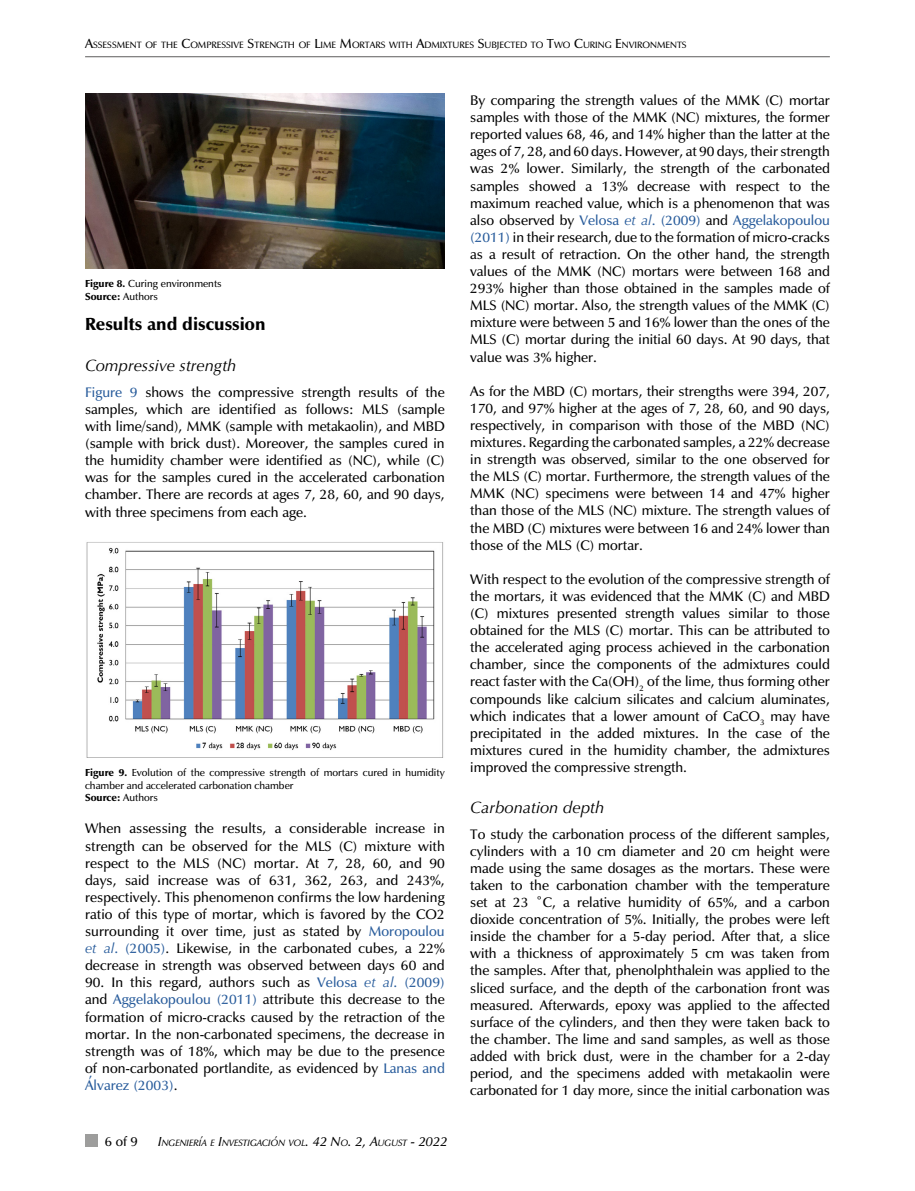
<style>
.page{position:relative;width:915px;height:1191px;background:#fff}
.page>*{position:absolute;margin:0;border:0;box-sizing:border-box;transform-origin:0 0}
.t1{font:700 18px "Epigrafica";color:#000}
.t2{font:italic 16.5px "Optima LT Std";color:#000}
.t3{font:14.25px/17.1px "Epigrafica";color:#000;text-align:justify}
.t4{font:13.5px "Epigrafica";color:#000}
.t5{font:10.5px/12.6px "Epigrafica";color:#000}
.t6{font:9.45px "Epigrafica";color:#000}
.t7{font:italic 9.45px "Epigrafica";color:#000}
.s1{font-size:13.5px}
.s2{font-weight:700}
.s3{color:#275b9b}
.s4{font-family:"Optima LT Std";font-style:italic;color:#275b9b}
</style>
<div class="page">
<hr style="left:85px;top:56px;width:744px;height:1px;background:#706f6f">
<div style="left:85px;top:1134px;width:13px;height:13px;background:#9d9d9c"></div>
<img style="left:85px;top:94px;width:359px;height:174px">
<img style="left:86px;top:542px;width:357px;height:215px">
<p class="t6" style="left:85px;top:39px;width:603px"><span class="s1">A</span>SSESSMENT OF THE <span class="s1">C</span>OMPRESSIVE <span class="s1">S</span>TRENGTH OF <span class="s1">L</span>IME <span class="s1">M</span>ORTARS WITH <span class="s1">A</span>DMIXTURES <span class="s1">S</span>UBJECTED TO <span class="s1">T</span>WO <span class="s1">C</span>URING <span class="s1">E</span> NVIRONMENTS</p>
<p class="t5" style="left:85px;top:277px;width:138px"><span class="s2">Figure 8.</span> Curing environments<br><span class="s2">Source:</span> Authors</p>
<p class="t1" style="left:85px;top:313px;width:182px">Results and discussion</p>
<p class="t2" style="left:85px;top:356px;width:153px">Compressive strength</p>
<p class="t3" style="left:85px;top:383px;width:361px"><span class="s3">Figure 9</span> shows the compressive strength results of the samples, which are identified as follows: MLS (sample with lime/sand), MMK (sample with metakaolin), and MBD (sample with brick dust). Moreover, the samples cured in the humidity chamber were identified as (NC), while (C) was for the samples cured in the accelerated carbonation chamber. There are records at ages 7, 28, 60, and 90 days, with three specimens from each age.</p>
<p class="t5" style="left:85px;top:766px;width:361px"><span class="s2">Figure 9.</span> Evolution of the compressive strength of mortars cured in humidity chamber and accelerated carbonation chamber<br><span class="s2">Source:</span> Authors</p>
<p class="t3" style="left:85px;top:820px;width:361px">When assessing the results, a considerable increase in strength can be observed for the MLS (C) mixture with respect to the MLS (NC) mortar. At 7, 28, 60, and 90 days, said increase was of 631, 362, 263, and 243%, respectively. This phenomenon confirms the low hardening ratio of this type of mortar, which is favored by the CO2 surrounding it over time, just as stated by <span class="s3">Moropoulou </span><span class="s4">et al</span><span class="s3">. (2005)</span>. Likewise, in the carbonated cubes, a 22% decrease in strength was observed between days 60 and</p>
<p class="t3" style="left:85px;top:974px;width:361px">90. In this regard, authors such as <span class="s3">Velosa</span> <span class="s4">et al</span><span class="s3">. (2009) </span>and <span class="s3">Aggelakopoulou (2011)</span> attribute this decrease to the formation of micro-cracks caused by the retraction of the mortar. In the non-carbonated specimens, the decrease in strength was of 18%, which may be due to the presence of non-carbonated portlandite, as evidenced by <span class="s3">Lanas and Álvarez (2003)</span>.</p>
<p class="t4" style="left:105px;top:1133px;width:34px">6 of 9</p>
<p class="t7" style="left:158px;top:1137px;width:291px"><span class="s1">I</span>NGENIERÍA E <span class="s1">I</span>NVESTIGACIÓN VOL<span class="s1">. 42 N</span>O<span class="s1">. 2, A</span>UGUST <span class="s1">- 2022</span></p>
<p class="t3" style="left:470px;top:91px;width:361px">By comparing the strength values of the MMK (C) mortar samples with those of the MMK (NC) mixtures, the former reported values 68, 46, and 14% higher than the latter at the ages of 7, 28, and 60 days. However, at 90 days, their strength was 2% lower. Similarly, the strength of the carbonated samples showed a 13% decrease with respect to the maximum reached value, which is a phenomenon that was also observed by <span class="s3">Velosa</span> <span class="s4">et al</span><span class="s3">. (2009)</span> and <span class="s3">Aggelakopoulou (2011)</span> in their research, due to the formation of micro-cracks as a result of retraction. On the other hand, the strength values of the MMK (NC) mortars were between 168 and 293% higher than those obtained in the samples made of MLS (NC) mortar. Also, the strength values of the MMK (C) mixture were between 5 and 16% lower than the ones of the MLS (C) mortar during the initial 60 days. At 90 days, that value was 3% higher.</p>
<p class="t3" style="left:470px;top:382px;width:361px">As for the MBD (C) mortars, their strengths were 394, 207, 170, and 97% higher at the ages of 7, 28, 60, and 90 days, respectively, in comparison with those of the MBD (NC) mixtures. Regarding the carbonated samples, a 22% decrease in strength was observed, similar to the one observed for the MLS (C) mortar. Furthermore, the strength values of the MMK (NC) specimens were between 14 and 47% higher than those of the MLS (NC) mixture. The strength values of the MBD (C) mixtures were between 16 and 24% lower than those of the MLS (C) mortar.</p>
<p class="t3" style="left:470px;top:570px;width:361px">With respect to the evolution of the compressive strength of the mortars, it was evidenced that the MMK (C) and MBD (C) mixtures presented strength values similar to those obtained for the MLS (C) mortar. This can be attributed to the accelerated aging process achieved in the carbonation chamber, since the components of the admixtures could react faster with the Ca(OH)<sub>2</sub> of the lime, thus forming other compounds like calcium silicates and calcium aluminates, which indicates that a lower amount of CaCO<sub>3</sub> may have precipitated in the added mixtures. In the case of the mixtures cured in the humidity chamber, the admixtures improved the compressive strength.</p>
<p class="t2" style="left:470px;top:797px;width:135px">Carbonation depth</p>
<p class="t3" style="left:470px;top:825px;width:361px">To study the carbonation process of the different samples, cylinders with a 10 cm diameter and 20 cm height were made using the same dosages as the mortars. These were taken to the carbonation chamber with the temperature set at 23 °C, a relative humidity of 65%, and a carbon dioxide concentration of 5%. Initially, the probes were left inside the chamber for a 5-day period. After that, a slice with a thickness of approximately 5 cm was taken from the samples. After that, phenolphthalein was applied to the sliced surface, and the depth of the carbonation front was measured. Afterwards, epoxy was applied to the affected surface of the cylinders, and then they were taken back to the chamber. The lime and sand samples, as well as those added with brick dust, were in the chamber for a 2-day period, and the specimens added with metakaolin were carbonated for 1 day more, since the initial carbonation was</p>
</div>
